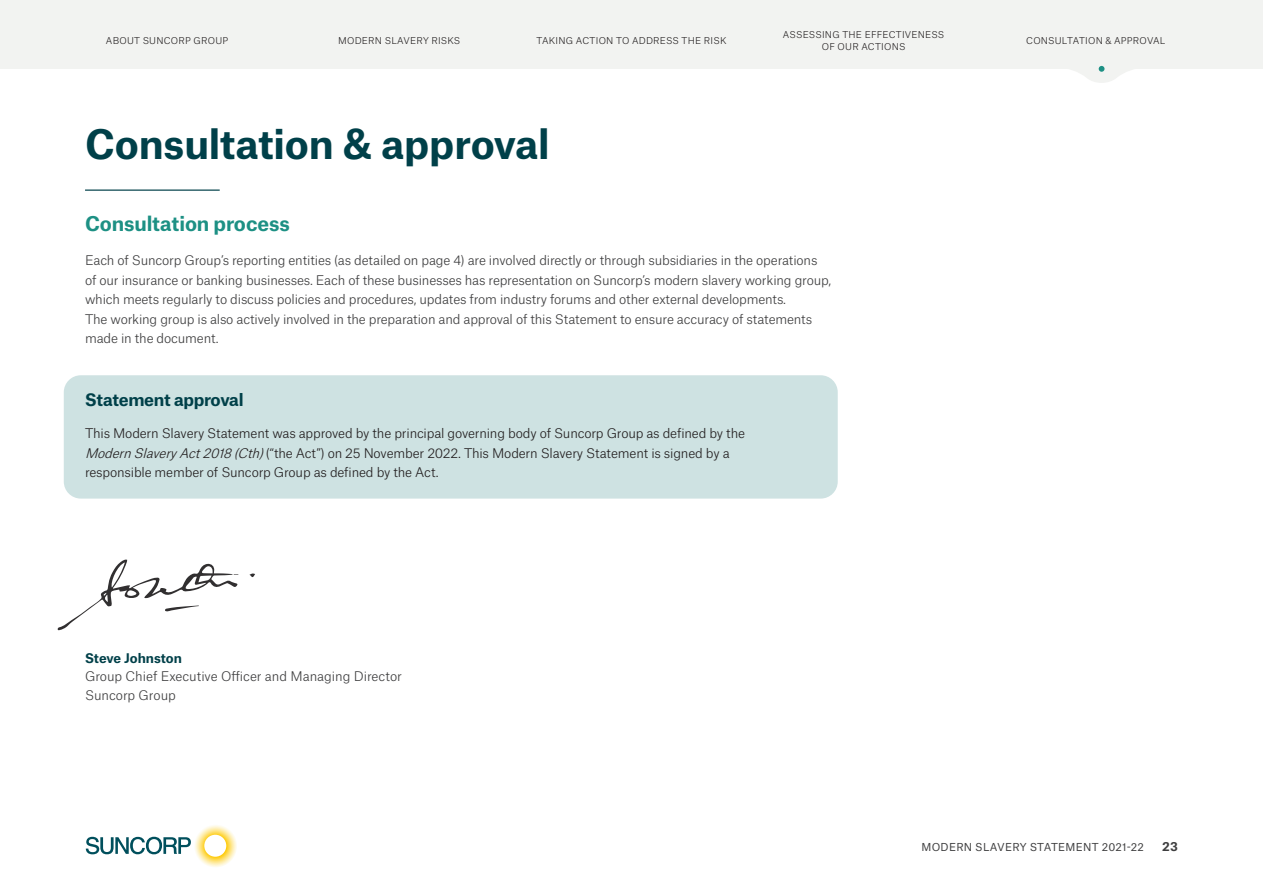
<style>
.page{position:relative;width:1263px;height:893px;background:#fff}
.page>*{position:absolute;margin:0;border:0;box-sizing:border-box;transform-origin:0 0}
.t1{font:700 39px "Atlas Grotesk";letter-spacing:-.005em;color:#004049}
.t2{font:700 19.5px "Atlas Grotesk";letter-spacing:-.005em;color:#1d9084}
.t3{font:700 16.5px "Atlas Grotesk";letter-spacing:-.02em;color:#004049}
.t4{font:300 12.75px/19.5px "Atlas Grotesk";letter-spacing:-.015em;color:#3e3e3f}
.t5{font:300 12.75px/19.5px "Atlas Grotesk";letter-spacing:-.015em;color:#231f20}
.t6{font:700 12.75px "Atlas Grotesk";color:#004049}
.t7{font:700 12px "Atlas Grotesk";color:#3e3e3f}
.t8{font:10.5px "Atlas Grotesk";letter-spacing:.02em;color:#3e3e3f}
.t9{font:300 9px/12px "Atlas Grotesk";letter-spacing:.025em;color:#231f20;text-align:center}
.s1{font-style:italic}
</style>
<div class="page">
<svg style="left:86px;top:825px;width:151px;height:42px"></svg>
<hr style="left:85px;top:190px;width:135px;height:1px;background:#004049">
<div style="left:64px;top:375px;width:774px;height:124px;background:#cee2e2;border-radius:17px"></div>
<svg style="left:249px;top:573px;width:6px;height:5px"></svg>
<svg style="left:58px;top:559px;width:180px;height:71px"></svg>
<div style="left:0;top:0;width:1263px;height:68px;background:#f2f3f1"></div>
<svg style="left:1056px;top:66px;width:91px;height:17px"></svg>
<p class="t9" style="left:106px;top:34px;width:124px">ABOUT SUNCORP GROUP</p>
<p class="t9" style="left:338px;top:34px;width:124px">MODERN SLAVERY RISKS</p>
<p class="t9" style="left:536px;top:34px;width:191px">TAKING ACTION TO ADDRESS THE RISK</p>
<p class="t9" style="left:783px;top:28px;width:163px">ASSESSING THE EFFECTIVENESS<br>OF OUR ACTIONS</p>
<p class="t9" style="left:1026px;top:34px;width:141px">CONSULTATION &amp; APPROVAL</p>
<h1 class="t1" style="left:85px;top:112px;width:466px">Consultation &amp; approval</h1>
<h2 class="t2" style="left:85px;top:208px;width:206px">Consultation process</h2>
<p class="t4" style="left:85px;top:250px;width:747px">Each of Suncorp Group’s reporting entities (as detailed on page 4) are involved directly or through subsidiaries in the operations of our insurance or banking businesses. Each of these businesses has representation on Suncorp’s modern slavery working group, which meets regularly to discuss policies and procedures, updates from industry forums and other external developments.<br>The working group is also actively involved in the preparation and approval of this Statement to ensure accuracy of statements made in the document.</p>
<p class="t3" style="left:85px;top:386px;width:160px">Statement approval</p>
<p class="t5" style="left:85px;top:422px;width:661px">This Modern Slavery Statement was approved by the principal governing body of Suncorp Group as defined by the<br><span class="s1">ModernSlaveryAct2018(Cth)</span>(“the Act”) on 25 November 2022. This Modern Slavery Statement is signed by a responsible member of Suncorp Group as defined by the Act.</p>
<p class="t6" style="left:85px;top:648px;width:98px">Steve Johnston</p>
<p class="t4" style="left:85px;top:666px;width:318px;line-height:18.3px">Group Chief Executive Officer and Managing Director<br>Suncorp Group</p>
<p class="t8" style="left:921px;top:838px;width:224px">MODERN SLAVERY STATEMENT 2021-22</p>
<p class="t7" style="left:1162px;top:837px;width:17px">23</p>
</div>
